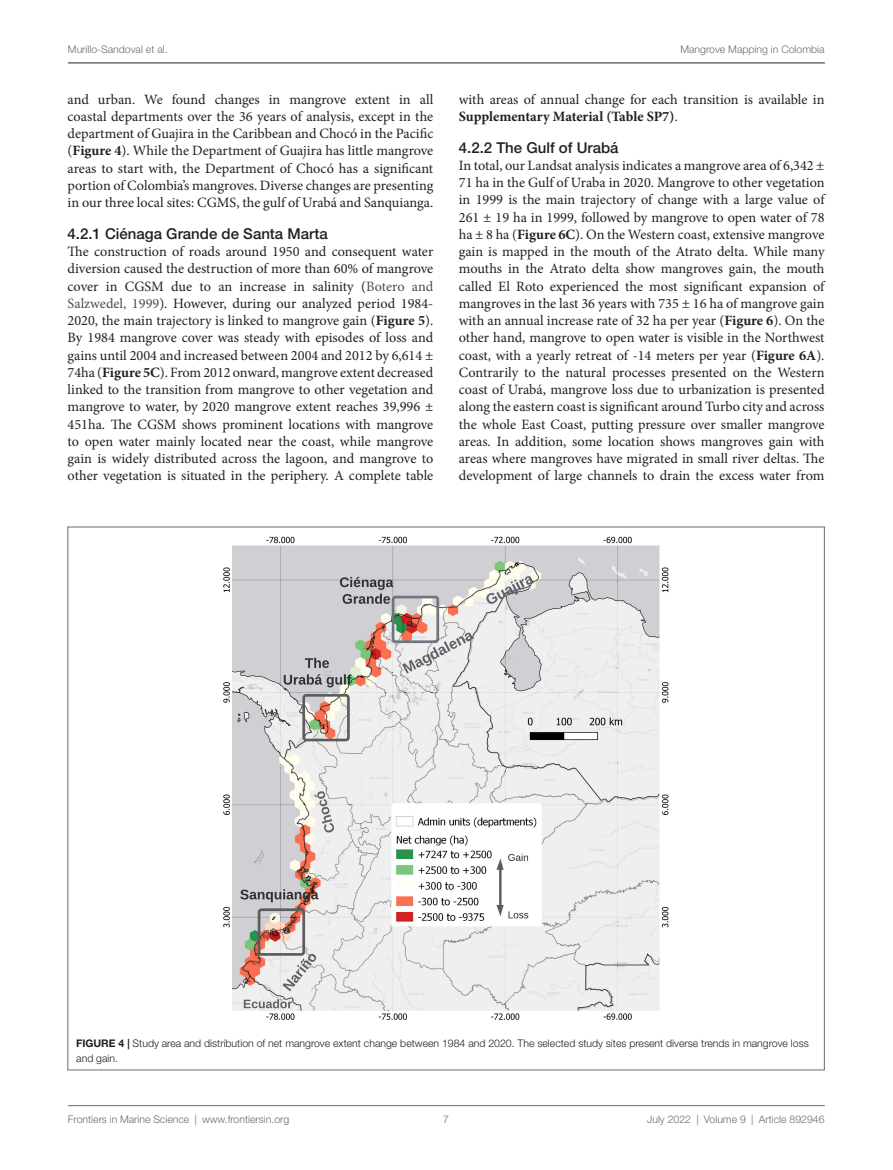
<style>
.page{position:relative;width:893px;height:1170px;background:#fff}
.page>*{position:absolute;margin:0;border:0;box-sizing:border-box;transform-origin:0 0}
.SecHeadC{font:500 15px "Helvetica Neue LT Std";color:#231f20}
.Para{font:14.25px/17.2px "Minion Pro";letter-spacing:-.005em;color:#231f20;text-align:justify}
.FigCaption{font:300 10.5px/14.2px "Helvetica Neue LT Std";color:#231f20}
.t1{font:300 10.5px "Helvetica Neue LT Std";color:#6c6d70}
.s1{font-weight:700}
.s2{color:#4d4d4d}
</style>
<div class="page">
<hr style="left:68px;top:1105px;width:757px;height:1px;background:#6c6d70">
<hr style="left:68px;top:63px;width:757px;height:1px;background:#6c6d70">
<img style="left:223px;top:536px;width:446px;height:484px">
<p class="t1" style="left:68px;top:43px;width:101px">Murillo-Sandoval et al.</p>
<p class="Para" style="left:68px;top:90px;width:367px">and urban. We found changes in mangrove extent in all coastal departments over the 36 years of analysis, except in the department of Guajira in the Caribbean and Chocó in the Pacific (<span class="s1">Figure 4</span>). While the Department of Guajira has little mangrove areas to start with, the Department of Chocó has a significant portion of Colombia’s mangroves. Diverse changes are presenting in our three local sites: CGMS, the gulf of Urabá and Sanquianga.</p>
<p class="SecHeadC" style="left:68px;top:224px;width:262px">4.2.1 Ciénaga Grande de Santa Marta</p>
<p class="Para" style="left:68px;top:243px;width:367px">The construction of roads around 1950 and consequent water diversion caused the destruction of more than 60% of mangrove cover in CGSM due to an increase in salinity (<span class="s2">Botero and Salzwedel, 1999</span>). However, during our analyzed period 1984- 2020, the main trajectory is linked to mangrove gain (<span class="s1">Figure 5</span>).<br>By 1984 mangrove cover was steady with episodes of loss and gains until 2004 and increased between 2004 and 2012 by 6,614 ± 74ha (<span class="s1">Figure 5C</span>). From 2012 onward, mangrove extent decreased linked to the transition from mangrove to other vegetation and mangrove to water, by 2020 mangrove extent reaches 39,996 ± 451ha. The CGSM shows prominent locations with mangrove to open water mainly located near the coast, while mangrove gain is widely distributed across the lagoon, and mangrove to other vegetation is situated in the periphery. A complete table</p>
<p class="t1" style="left:680px;top:43px;width:146px">Mangrove Mapping in Colombia</p>
<p class="Para" style="left:459px;top:90px;width:367px">with areas of annual change for each transition is available in<br><span class="s1">Supplementary Material (Table SP7)</span>.</p>
<p class="SecHeadC" style="left:459px;top:138px;width:161px">4.2.2 The Gulf of Urabá</p>
<p class="Para" style="left:459px;top:157px;width:367px">In total, our Landsat analysis indicates a mangrove area of 6,342 ± 71 ha in the Gulf of Uraba in 2020. Mangrove to other vegetation in 1999 is the main trajectory of change with a large value of 261 ± 19 ha in 1999, followed by mangrove to open water of 78 ha ± 8 ha (<span class="s1">Figure 6C</span>). On the Western coast, extensive mangrove gain is mapped in the mouth of the Atrato delta. While many mouths in the Atrato delta show mangroves gain, the mouth called El Roto experienced the most significant expansion of mangroves in the last 36 years with 735 ± 16 ha of mangrove gain with an annual increase rate of 32 ha per year (<span class="s1">Figure 6</span>). On the other hand, mangrove to open water is visible in the Northwest coast, with a yearly retreat of -14 meters per year (<span class="s1">Figure 6A</span>).<br>Contrarily to the natural processes presented on the Western coast of Urabá, mangrove loss due to urbanization is presented along the eastern coast is significant around Turbo city and across the whole East Coast, putting pressure over smaller mangrove areas. In addition, some location shows mangroves gain with areas where mangroves have migrated in small river deltas. The development of large channels to drain the excess water from</p>
<p class="FigCaption" style="left:76px;top:1036px;width:734px"><span class="s1">FIGURE 4 |</span> Study area and distribution of net mangrove extent change between 1984 and 2020. The selected study sites present diverse trends in mangrove loss and gain.</p>
<p class="t1" style="left:68px;top:1112px;width:223px">Frontiers in Marine Science | www.frontiersin.org</p>
<p class="t1" style="left:443px;top:1112px;width:7px">7</p>
<p class="t1" style="left:647px;top:1112px;width:179px">July 2022 | Volume 9 | Article 892946</p>
</div>
